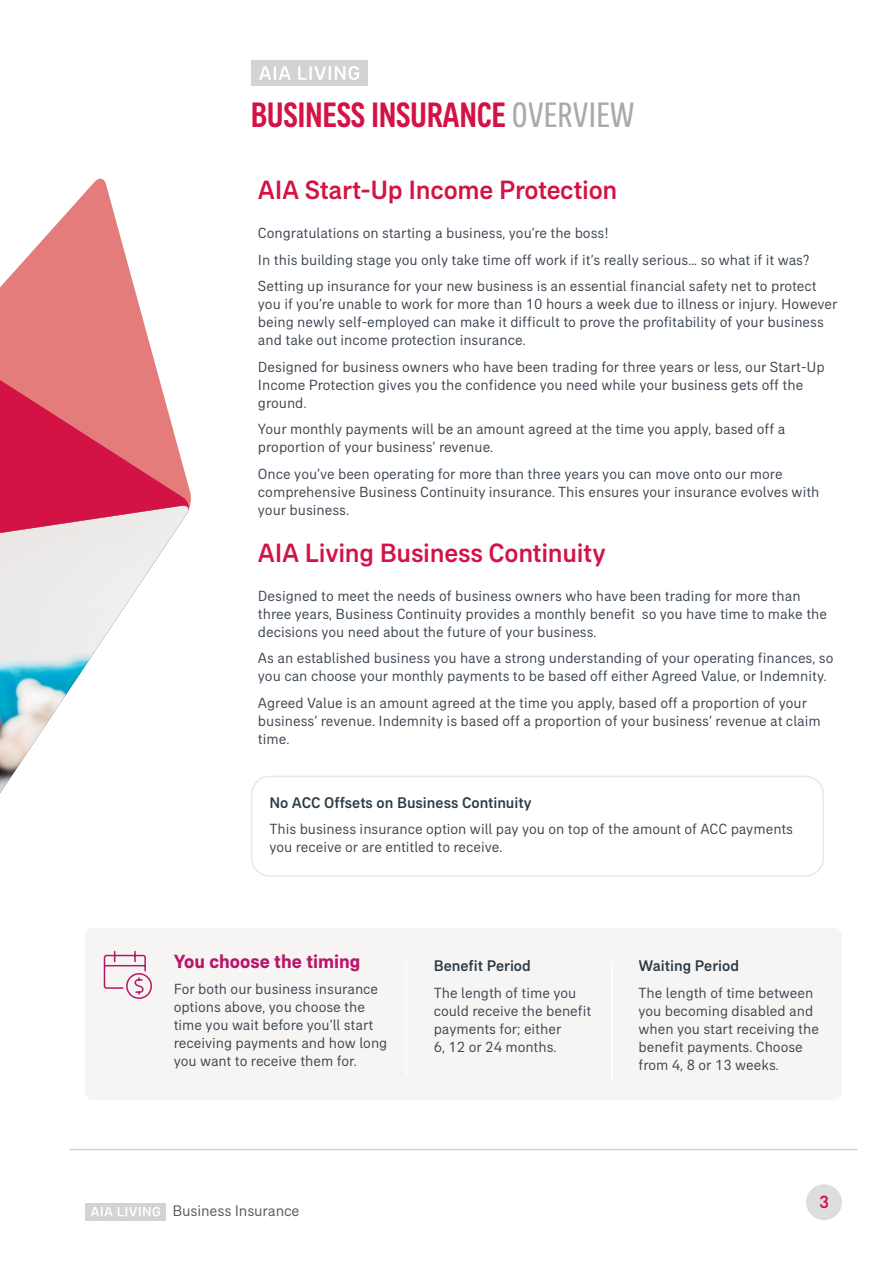
<style>
.page{position:relative;width:893px;height:1263px;background:#fff}
.page>*{position:absolute;margin:0;border:0;box-sizing:border-box;transform-origin:0 0}
.t1{font:500 condensed 36px "AIA Everest";letter-spacing:-.01em;color:#d31245}
.t2{font:500 27px "AIA Everest";letter-spacing:-.01em;color:#d31245}
.t3{font:700 19.5px "AIA Everest";color:#b81669}
.t4{font:500 18px "AIA Everest";color:#d31245}
.t5{font:500 15.75px "AIA Everest";color:#2c3a44}
.t6{font:15.6px "AIA Everest";letter-spacing:-.01em;color:#58595b}
.t7{font:15px/18px "AIA Everest";color:#3b4550}
.s1{font-weight:400;color:#a7a9ac}
</style>
<div class="page">
<div style="left:85px;top:928px;width:757px;height:172px;background:#f7f5f4;border-radius:9px"></div>
<div style="left:251px;top:776px;width:573px;height:101px;border:2px solid #e6e7e8;border-radius:18px"></div>
<hr style="left:406px;top:961px;width:1px;height:115px;background:#fff">
<hr style="left:611px;top:961px;width:2px;height:119px;background:#fff">
<div style="left:251px;top:60px;width:117px;height:26px;background:#d1d3d4"></div>
<svg style="left:259px;top:66px;width:100px;height:14px"></svg>
<img style="left:0;top:586px;width:139px;height:207px">
<svg style="left:46px;top:178px;width:145px;height:331px"></svg>
<svg style="left:0;top:236px;width:189px;height:350px;fill:#e37c7b"></svg>
<img style="left:0;top:484px;width:60px;height:247px">
<svg style="left:103px;top:950px;width:49px;height:49px"></svg>
<hr style="left:70px;top:1149px;width:787px;height:1px;background:#d1d3d4">
<div style="left:85px;top:1203px;width:81px;height:17px;background:#d1d3d4"></div>
<svg style="left:91px;top:1207px;width:69px;height:9px"></svg>
<div style="left:806px;top:1184px;width:36px;height:36px;background:#dcddde;border-radius:50%"></div>
<h1 class="t1" style="left:251px;top:94px;width:386px">BUSINESS INSURANCE <span class="s1">OVERVIEW</span></h1>
<h2 class="t2" style="left:258px;top:174px;width:361px">AIA Start-Up Income Protection</h2>
<p class="t7" style="left:258px;top:220px;width:560px;line-height:26.5px">Congratulations on starting a business, you’re the boss!<br>In this building stage you only take time off work if it’s really serious... so what if it was?<br>Setting up insurance for your new business is an essential financial safety net to protect</p>
<p class="t7" style="left:258px;top:295px;width:581px">you if you’re unable to work for more than 10 hours a week due to illness or injury. However being newly self-employed can make it difficult to prove the profitability of your business and take out income protection insurance.</p>
<p class="t7" style="left:258px;top:357px;width:568px">Designed for business owners who have been trading for three years or less, our Start-Up<br>Income Protection gives you the confidence you need while your business gets off the ground.</p>
<p class="t7" style="left:258px;top:420px;width:529px">Your monthly payments will be an amount agreed at the time you apply, based off a proportion of your business’ revenue.</p>
<p class="t7" style="left:258px;top:464px;width:563px">Once you’ve been operating for more than three years you can move onto our more comprehensive Business Continuity insurance. This ensures your insurance evolves with your business.</p>
<h2 class="t2" style="left:258px;top:537px;width:349px">AIA Living Business Continuity</h2>
<p class="t7" style="left:258px;top:587px;width:571px">Designed to meet the needs of business owners who have been trading for more than three years, Business Continuity provides a monthly benefit so you have time to make the decisions you need about the future of your business.</p>
<p class="t7" style="left:258px;top:649px;width:577px">As an established business you have a strong understanding of your operating finances, so you can choose your monthly payments to be based off either Agreed Value, or Indemnity.</p>
<p class="t7" style="left:258px;top:694px;width:564px">Agreed Value is an amount agreed at the time you apply, based off a proportion of your business’ revenue. Indemnity is based off a proportion of your business’ revenue at claim time.</p>
<p class="t5" style="left:269px;top:793px;width:264px">No ACC Offsets on Business Continuity</p>
<p class="t7" style="left:269px;top:820px;width:525px">This business insurance option will pay you on top of the amount of ACC payments you receive or are entitled to receive.</p>
<h3 class="t3" style="left:174px;top:949px;width:188px">You choose the timing</h3>
<p class="t7" style="left:174px;top:980px;width:215px">For both our business insurance options above, you choose the time you wait before you’ll start receiving payments and how long you want to receive them for.</p>
<p class="t5" style="left:434px;top:956px;width:99px">Benefit Period</p>
<p class="t7" style="left:434px;top:983px;width:159px">The length of time you could receive the benefit payments for; either<br>6, 12 or 24 months.</p>
<p class="t5" style="left:638px;top:956px;width:102px">Waiting Period</p>
<p class="t7" style="left:638px;top:983px;width:182px">The length of time between you becoming disabled and when you start receiving the benefit payments. Choose from 4, 8 or 13 weeks.</p>
<p class="t6" style="left:173px;top:1202px;width:129px">Business Insurance</p>
<p class="t4" style="left:819px;top:1192px;width:12px">3</p>
</div>
